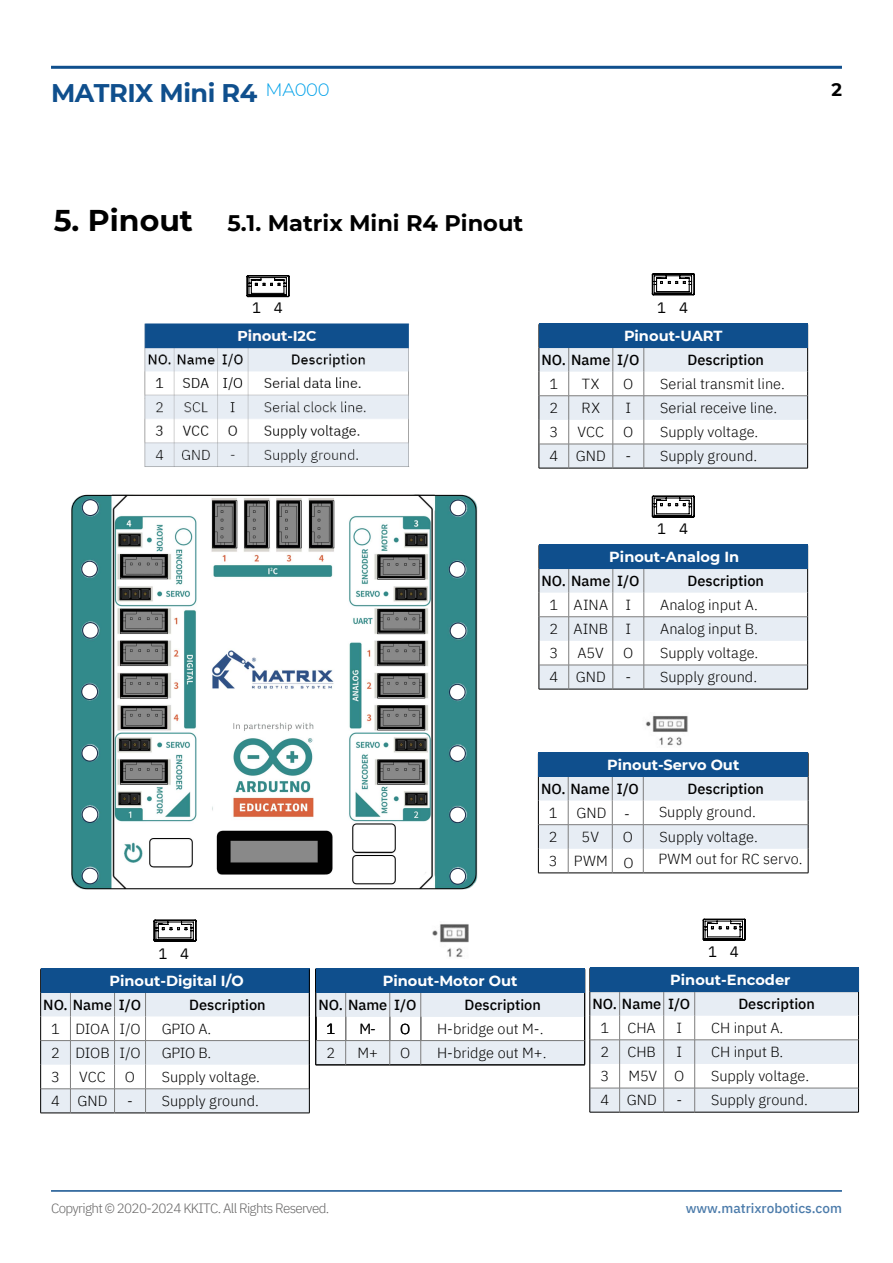
<style>
.page{position:relative;width:893px;height:1263px;background:#fff}
.page>*{position:absolute;margin:0;border:0;box-sizing:border-box;transform-origin:0 0}
.t1{font:700 25.5px "Montserrat";letter-spacing:-.02em;color:#0f4f8d}
.t2{font:700 22.5px "Montserrat";color:#000}
.t3{font:700 18px "Montserrat";color:#000}
.t4{font:15px "IBM Plex Sans";color:#000}
.t5{font:300 14.55px "IBM Plex Sans";color:#000}
.t6{font:500 14.55px "IBM Plex Sans";color:#000}
.t7{font:700 14.55px "Montserrat";color:#fff}
.t8{font:300 13.5px "IBM Plex Sans";letter-spacing:-.05em;color:#656464}
.t9{font:500 13.5px "IBM Plex Sans";color:#4b7baa}
.s1{font-size:30px}
</style>
<div class="page">
<hr style="left:51px;top:1190px;width:791px;height:2px;background:#0f4f8d">
<hr style="left:51px;top:66px;width:791px;height:3px;background:#0f4f8d">
<img style="left:71px;top:494px;width:407px;height:396px">
<svg style="left:651px;top:273px;width:44px;height:23px"></svg>
<svg style="left:651px;top:495px;width:44px;height:23px"></svg>
<hr style="left:538px;top:873px;width:30px;height:1px;background:#000">
<hr style="left:568px;top:873px;width:44px;height:1px;background:#000">
<hr style="left:612px;top:873px;width:31px;height:1px;background:#000">
<hr style="left:643px;top:873px;width:165px;height:1px;background:#000">
<svg style="left:538px;top:753px;width:271px;height:120px"></svg>
<div style="left:538px;top:752px;width:270px;height:25px;background:#0f4f8d"></div>
<hr style="left:40px;top:1113px;width:30px;height:1px;background:#000">
<hr style="left:70px;top:1113px;width:45px;height:1px;background:#000">
<hr style="left:115px;top:1113px;width:31px;height:1px;background:#000">
<hr style="left:146px;top:1113px;width:163px;height:1px;background:#000">
<div style="left:41px;top:968px;width:268px;height:25px;background:#0f4f8d"></div>
<hr style="left:539px;top:468px;width:30px;height:1px;background:#000">
<hr style="left:569px;top:468px;width:44px;height:1px;background:#000">
<hr style="left:613px;top:468px;width:31px;height:1px;background:#000">
<hr style="left:644px;top:468px;width:164px;height:1px;background:#000">
<svg style="left:539px;top:348px;width:269px;height:120px"></svg>
<div style="left:539px;top:323px;width:269px;height:25px;background:#0f4f8d"></div>
<hr style="left:539px;top:689px;width:30px;height:1px;background:#000">
<hr style="left:569px;top:689px;width:44px;height:1px;background:#000">
<hr style="left:613px;top:689px;width:31px;height:1px;background:#000">
<hr style="left:644px;top:689px;width:164px;height:1px;background:#000">
<svg style="left:539px;top:569px;width:269px;height:120px"></svg>
<div style="left:539px;top:544px;width:269px;height:25px;background:#0f4f8d"></div>
<svg style="left:153px;top:919px;width:44px;height:23px"></svg>
<img style="left:144px;top:323px;width:266px;height:144px">
<svg style="left:40px;top:969px;width:270px;height:144px"></svg>
<svg style="left:702px;top:918px;width:44px;height:23px"></svg>
<hr style="left:590px;top:1112px;width:30px;height:1px;background:#000">
<hr style="left:620px;top:1112px;width:44px;height:1px;background:#000">
<hr style="left:664px;top:1112px;width:31px;height:1px;background:#000">
<hr style="left:695px;top:1112px;width:164px;height:1px;background:#000">
<svg style="left:316px;top:968px;width:543px;height:144px"></svg>
<div style="left:590px;top:967px;width:268px;height:25px;background:#0f4f8d"></div>
<svg style="left:246px;top:275px;width:44px;height:23px"></svg>
<img style="left:432px;top:924px;width:37px;height:33px">
<img style="left:645px;top:716px;width:43px;height:30px">
<h1 class="t1" style="left:51px;top:75px;width:280px">MATRIX Mini R4 <sup>MA000</sup></h1>
<p class="t3" style="left:831px;top:77px;width:12px">2</p>
<h2 class="t2" style="left:54px;top:206px;width:471px"><span class="s1">5. Pinout</span> 5.1. Matrix Mini R4 Pinout</h2>
<p class="t4" style="left:252px;top:296px;width:32px">1 4</p>
<p class="t4" style="left:657px;top:296px;width:10px">1</p>
<p class="t4" style="left:679px;top:296px;width:10px">4</p>
<p class="t7" style="left:624px;top:325px;width:100px">Pinout-UART</p>
<p class="t6" style="left:542px;top:348px;width:99px">NO. Name I/O</p>
<p class="t6" style="left:687px;top:348px;width:78px">Description</p>
<p class="t5" style="left:549px;top:373px;width:10px">1</p>
<p class="t5" style="left:582px;top:373px;width:19px">TX</p>
<p class="t5" style="left:623px;top:373px;width:12px">O</p>
<p class="t5" style="left:660px;top:373px;width:126px">Serial transmit line.</p>
<p class="t5" style="left:549px;top:397px;width:10px">2</p>
<p class="t5" style="left:582px;top:397px;width:20px">RX</p>
<p class="t5" style="left:625px;top:397px;width:7px">I</p>
<p class="t5" style="left:660px;top:397px;width:119px">Serial receive line.</p>
<p class="t5" style="left:549px;top:421px;width:10px">3</p>
<p class="t5" style="left:577px;top:421px;width:28px">VCC</p>
<p class="t5" style="left:623px;top:421px;width:12px">O</p>
<p class="t5" style="left:660px;top:421px;width:100px">Supply voltage.</p>
<p class="t5" style="left:549px;top:445px;width:58px">4 GND</p>
<p class="t5" style="left:625px;top:445px;width:133px">- Supply ground.</p>
<p class="t4" style="left:657px;top:517px;width:10px">1</p>
<p class="t4" style="left:679px;top:517px;width:10px">4</p>
<p class="t7" style="left:609px;top:546px;width:132px">Pinout-Analog In</p>
<p class="t6" style="left:542px;top:569px;width:99px">NO. Name I/O</p>
<p class="t6" style="left:687px;top:569px;width:78px">Description</p>
<p class="t5" style="left:549px;top:594px;width:83px">1 AINA I</p>
<p class="t5" style="left:660px;top:594px;width:99px">Analog input A.</p>
<p class="t5" style="left:549px;top:618px;width:83px">2 AINB I</p>
<p class="t5" style="left:660px;top:618px;width:99px">Analog input B.</p>
<p class="t5" style="left:549px;top:642px;width:10px">3</p>
<p class="t5" style="left:577px;top:642px;width:28px">A5V</p>
<p class="t5" style="left:623px;top:642px;width:12px">O</p>
<p class="t5" style="left:660px;top:642px;width:100px">Supply voltage.</p>
<p class="t5" style="left:549px;top:666px;width:58px">4 GND</p>
<p class="t5" style="left:625px;top:666px;width:133px">- Supply ground.</p>
<p class="t7" style="left:607px;top:754px;width:134px">Pinout-Servo Out</p>
<p class="t6" style="left:541px;top:777px;width:99px">NO. Name I/O</p>
<p class="t6" style="left:687px;top:777px;width:78px">Description</p>
<p class="t5" style="left:549px;top:801px;width:10px">1</p>
<p class="t5" style="left:574px;top:850px;width:61px">PWM O</p>
<p class="t5" style="left:658px;top:848px;width:146px">PWM out for RC servo.</p>
<p class="t5" style="left:576px;top:802px;width:55px">GND -</p>
<p class="t5" style="left:659px;top:801px;width:98px">Supply ground.</p>
<p class="t5" style="left:549px;top:826px;width:10px">2</p>
<p class="t5" style="left:581px;top:826px;width:19px">5V</p>
<p class="t5" style="left:623px;top:826px;width:12px">O</p>
<p class="t5" style="left:660px;top:826px;width:100px">Supply voltage.</p>
<p class="t5" style="left:549px;top:850px;width:10px">3</p>
<p class="t4" style="left:159px;top:942px;width:32px">1 4</p>
<p class="t4" style="left:708px;top:940px;width:32px">1 4</p>
<p class="t7" style="left:109px;top:970px;width:136px">Pinout-Digital I/O</p>
<p class="t6" style="left:43px;top:993px;width:99px">NO. Name I/O</p>
<p class="t6" style="left:189px;top:993px;width:78px">Description</p>
<p class="t5" style="left:51px;top:1017px;width:91px">1 DIOA I/O</p>
<p class="t5" style="left:162px;top:1017px;width:51px">GPIO A.</p>
<p class="t5" style="left:51px;top:1041px;width:91px">2 DIOB I/O</p>
<p class="t5" style="left:162px;top:1041px;width:51px">GPIO B.</p>
<p class="t5" style="left:51px;top:1066px;width:10px">3</p>
<p class="t5" style="left:79px;top:1066px;width:28px">VCC</p>
<p class="t5" style="left:125px;top:1066px;width:12px">O</p>
<p class="t5" style="left:162px;top:1066px;width:100px">Supply voltage.</p>
<p class="t5" style="left:51px;top:1090px;width:58px">4 GND</p>
<p class="t5" style="left:127px;top:1090px;width:133px">- Supply ground.</p>
<p class="t7" style="left:383px;top:970px;width:136px">Pinout-Motor Out</p>
<p class="t6" style="left:318px;top:993px;width:99px">NO. Name I/O</p>
<p class="t6" style="left:464px;top:993px;width:78px">Description</p>
<p class="t5" style="left:326px;top:1017px;width:10px">1</p>
<p class="t5" style="left:359px;top:1017px;width:18px">M-</p>
<p class="t5" style="left:400px;top:1017px;width:12px">O</p>
<p class="t5" style="left:437px;top:1017px;width:108px">H-bridge out M-.</p>
<p class="t5" style="left:326px;top:1041px;width:10px">2</p>
<p class="t5" style="left:357px;top:1041px;width:22px">M+</p>
<p class="t5" style="left:400px;top:1041px;width:12px">O</p>
<p class="t5" style="left:437px;top:1041px;width:111px">H-bridge out M+.</p>
<p class="t7" style="left:670px;top:969px;width:122px">Pinout-Encoder</p>
<p class="t6" style="left:592px;top:992px;width:99px">NO. Name I/O</p>
<p class="t6" style="left:738px;top:992px;width:78px">Description</p>
<p class="t5" style="left:600px;top:1017px;width:10px">1</p>
<p class="t5" style="left:628px;top:1017px;width:30px">CHA</p>
<p class="t5" style="left:676px;top:1017px;width:7px">I</p>
<p class="t5" style="left:711px;top:1017px;width:74px">CH input A.</p>
<p class="t5" style="left:600px;top:1041px;width:10px">2</p>
<p class="t5" style="left:627px;top:1041px;width:30px">CHB</p>
<p class="t5" style="left:676px;top:1041px;width:7px">I</p>
<p class="t5" style="left:711px;top:1041px;width:74px">CH input B.</p>
<p class="t5" style="left:600px;top:1065px;width:10px">3</p>
<p class="t5" style="left:628px;top:1065px;width:57px">M5V O</p>
<p class="t5" style="left:711px;top:1065px;width:100px">Supply voltage.</p>
<p class="t5" style="left:600px;top:1089px;width:58px">4 GND</p>
<p class="t5" style="left:676px;top:1089px;width:133px">- Supply ground.</p>
<p class="t8" style="left:51px;top:1198px;width:280px">Copyright © 2020-2024 KKITC. All Rights Reserved.</p>
<p class="t9" style="left:686px;top:1198px;width:158px">www.matrixrobotics.com</p>
</div>
